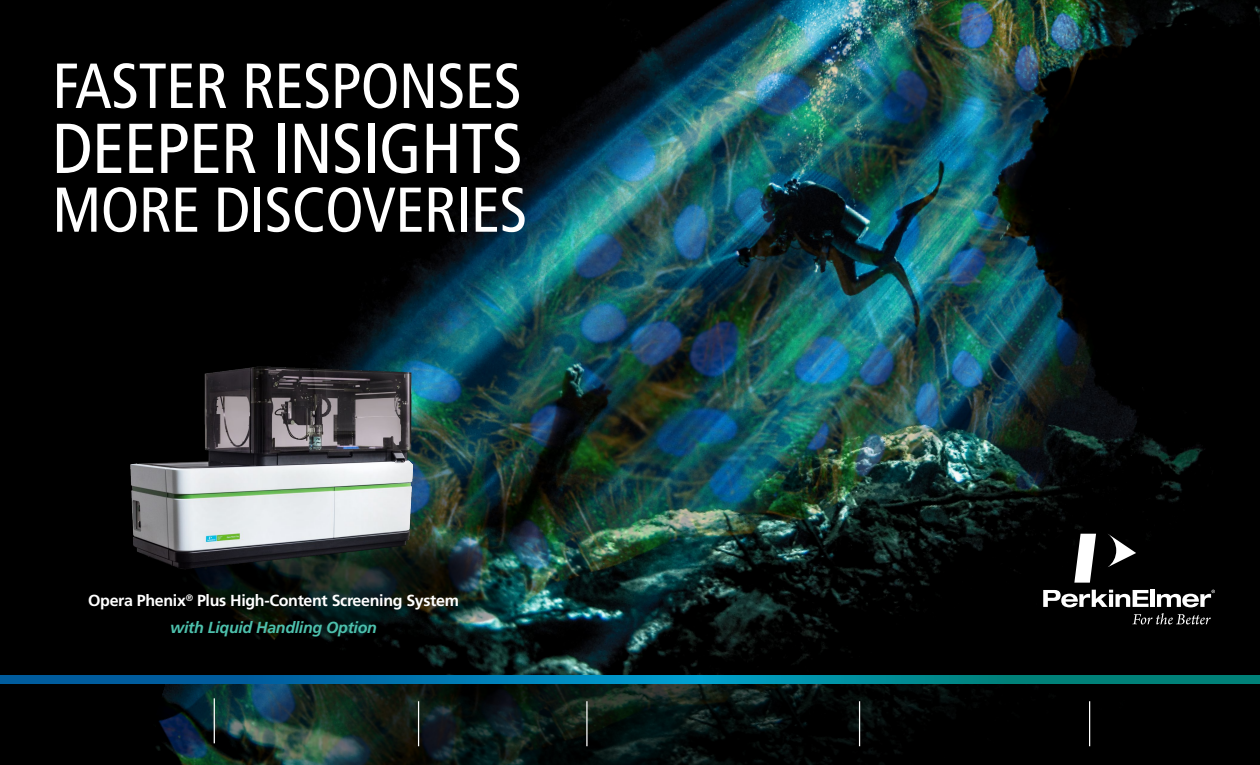
<style>
.page{position:relative;width:1260px;height:765px;background:#fff}
.page>*{position:absolute;margin:0;border:0;box-sizing:border-box;transform-origin:0 0}
.t1{font:condensed 70.5px "Frutiger LT Com";letter-spacing:-.01em;color:#fff}
.t2{font:condensed 63.62px "Frutiger LT Com";letter-spacing:-.01em;color:#fff}
.t3{font:condensed 63.25px "Frutiger LT Com";letter-spacing:-.01em;color:#fff}
.t4{font:700 16px/26.2px "Frutiger LT Com";letter-spacing:-.02em;color:#fff;text-align:center}
.s1{font-style:italic;color:#4dc0ac}
</style>
<div class="page">
<svg style="left:0;top:684px;width:1260px;height:81px;background:#07100f"></svg>
<svg style="left:0;top:675px;width:1260px;height:9px;background:#007ca0"></svg>
<hr style="left:214px;top:698px;width:1px;height:45px;background:#fff">
<hr style="left:418px;top:701px;width:1px;height:45px;background:#fff">
<hr style="left:586px;top:701px;width:2px;height:45px;background:#fff">
<hr style="left:859px;top:701px;width:1px;height:45px;background:#fff">
<hr style="left:1089px;top:701px;width:1px;height:45px;background:#fff">
<div style="left:0;top:0;width:1260px;height:675px;background:#000"></div>
<img style="left:344px;top:0;width:916px;height:675px">
<div style="left:43px;top:520px;width:458px;height:131px;background:#000;opacity:.75"></div>
<svg style="left:1043px;top:590px;width:106px;height:17px"></svg>
<div style="left:1150px;top:590px;width:5px;height:17px;background:#fff"></div>
<svg style="left:1157px;top:590px;width:58px;height:17px"></svg>
<svg style="left:1132px;top:613px;width:79px;height:12px"></svg>
<svg style="left:1108px;top:534px;width:28px;height:33px"></svg>
<svg style="left:1074px;top:534px;width:22px;height:49px"></svg>
<img style="left:86px;top:350px;width:365px;height:232px">
<h2 class="t2" style="left:52px;top:49px;width:471px">FASTER RESPONSES</h2>
<h1 class="t1" style="left:52px;top:107px;width:472px">DEEPER INSIGHTS</h1>
<h3 class="t3" style="left:52px;top:173px;width:477px">MORE DISCOVERIES</h3>
<p class="t4" style="left:88px;top:588px;width:372px">Opera Phenix<sup>®</sup> Plus High-Content Screening System <span class="s1">with Liquid Handling Option</span></p>
</div>
